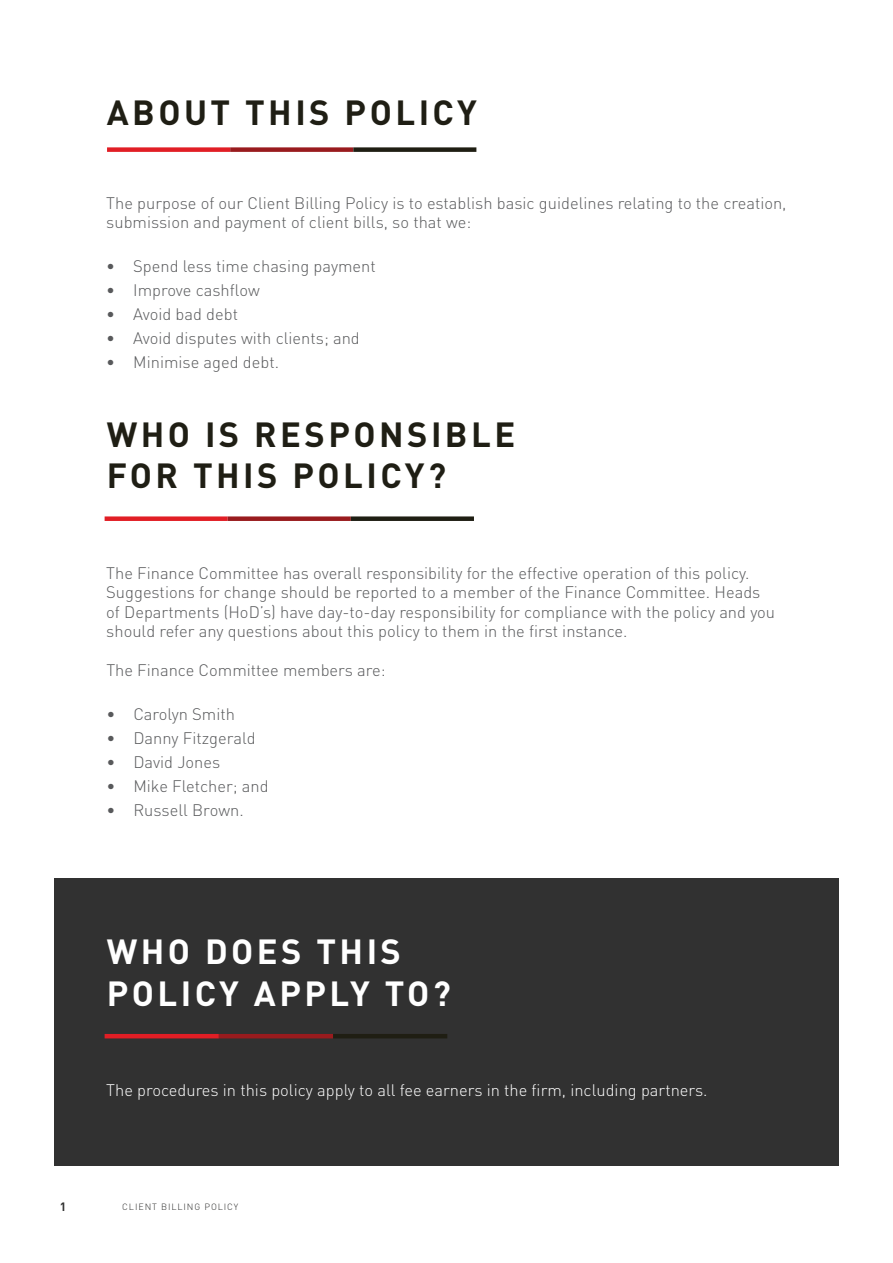
<style>
.page{position:relative;width:893px;height:1263px;background:#fff}
.page>*{position:absolute;margin:0;border:0;box-sizing:border-box;transform-origin:0 0}
.t1{font:700 34.5px/41.4px "DIN Pro";letter-spacing:.1em;color:#1f1e14}
.t2{font:700 34.5px/41.4px "DIN Pro";letter-spacing:.1em;color:#fff}
.t3{font:300 16.5px/19.5px "DIN Pro";color:#58595b}
.t4{font:300 16.5px "DIN Pro";color:#fff}
.t5{font:700 12px "DIN Pro";color:#30302f}
.t6{font:300 9px "DIN Pro";letter-spacing:.1em;color:#30302f}
</style>
<div class="page">
<div style="left:54px;top:878px;width:785px;height:287px;background:#313131"></div>
<div style="left:107px;top:147px;width:123px;height:5px;background:#e11e25"></div>
<div style="left:230px;top:147px;width:123px;height:5px;background:#991b1e"></div>
<div style="left:353px;top:147px;width:123px;height:5px;background:#1f1e13"></div>
<div style="left:105px;top:516px;width:123px;height:5px;background:#e11e25"></div>
<div style="left:228px;top:516px;width:123px;height:5px;background:#991b1e"></div>
<div style="left:351px;top:516px;width:123px;height:5px;background:#1f1e13"></div>
<hr style="left:105px;top:1034px;width:114px;height:4px;background:#e11e25">
<hr style="left:219px;top:1034px;width:114px;height:4px;background:#991b1e">
<hr style="left:333px;top:1034px;width:114px;height:4px;background:#1f1e13">
<h1 class="t1" style="left:107px;top:91px;width:371px">ABOUT THIS POLICY</h1>
<p class="t3" style="left:106px;top:192px;width:682px">The purpose of our Client Billing Policy is to establish basic guidelines relating to the creation, submission and payment of client bills, so that we:</p>
<p class="t3" style="left:106px;top:255px;width:271px">• Spend less time chasing payment</p>
<p class="t3" style="left:106px;top:279px;width:155px">• Improve cashflow</p>
<p class="t3" style="left:106px;top:303px;width:133px">• Avoid bad debt</p>
<p class="t3" style="left:106px;top:327px;width:255px">• Avoid disputes with clients; and</p>
<p class="t3" style="left:106px;top:351px;width:174px">• Minimise aged debt.</p>
<h1 class="t1" style="left:107px;top:412px;width:410px">WHO IS RESPONSIBLE<br>FOR THIS POLICY?</h1>
<p class="t3" style="left:106px;top:562px;width:670px">The Finance Committee has overall responsibility for the effective operation of this policy.<br>Suggestions for change should be reported to a member of the Finance Committee. Heads of Departments (HoD’s) have day-to-day responsibility for compliance with the policy and you should refer any questions about this policy to them in the first instance.</p>
<p class="t3" style="left:106px;top:660px;width:281px">The Finance Committee members are:</p>
<p class="t3" style="left:106px;top:703px;width:130px">• Carolyn Smith</p>
<p class="t3" style="left:106px;top:727px;width:151px">• Danny Fitzgerald</p>
<p class="t3" style="left:106px;top:751px;width:115px">• David Jones</p>
<p class="t3" style="left:106px;top:775px;width:164px">• Mike Fletcher; and</p>
<p class="t3" style="left:106px;top:799px;width:139px">• Russell Brown.</p>
<h1 class="t2" style="left:107px;top:929px;width:346px">WHO DOES THIS<br>POLICY APPLY TO?</h1>
<p class="t4" style="left:106px;top:1079px;width:603px">The procedures in this policy apply to all fee earners in the firm, including partners.</p>
<p class="t5" style="left:60px;top:1198px;width:8px">1</p>
<p class="t6" style="left:122px;top:1200px;width:117px">CLIENT BILLING POLICY</p>
</div>
